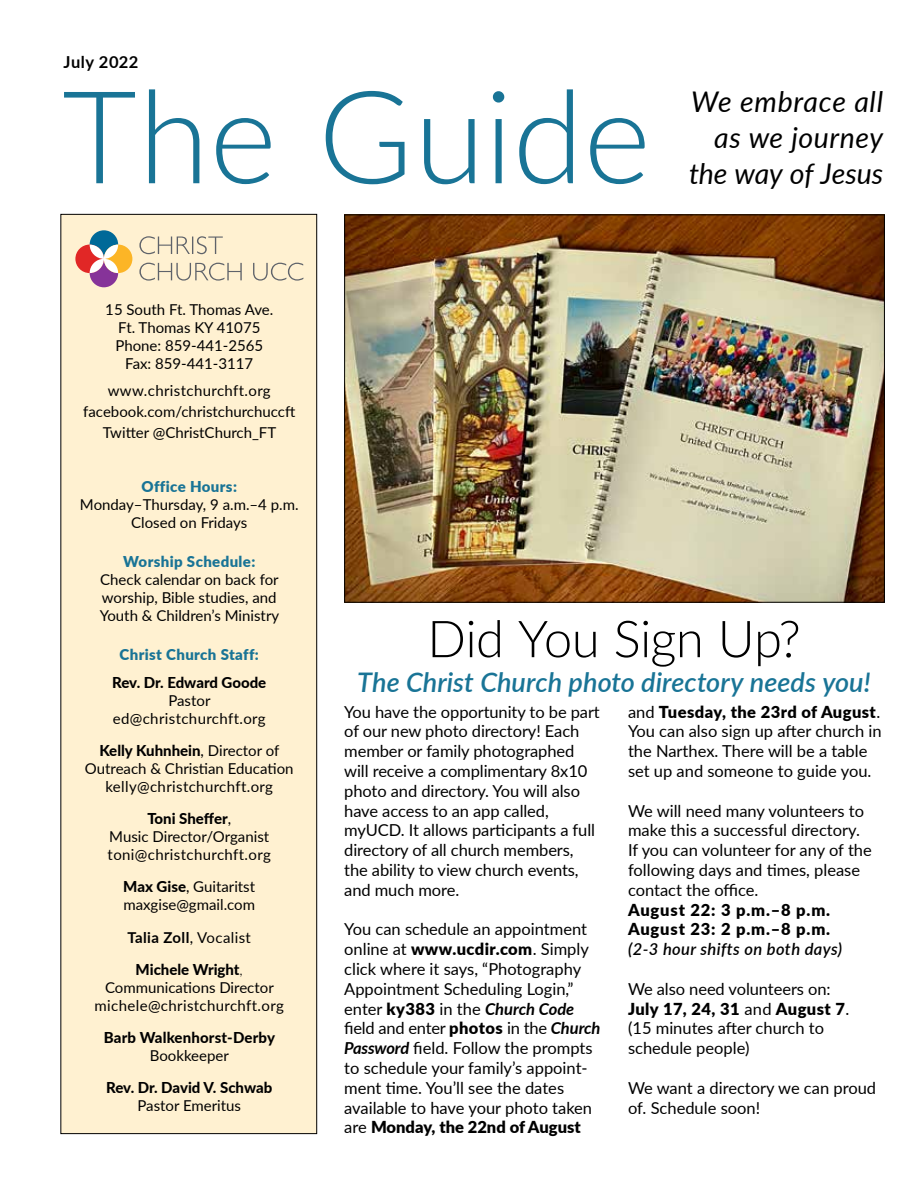
<style>
.page{position:relative;width:918px;height:1188px;background:#fff}
.page>*{position:absolute;margin:0;border:0;box-sizing:border-box;transform-origin:0 0}
.t1{font:300 129px "Lato";color:#197496}
.t2{font:300 51px "Lato";letter-spacing:-.015em;color:#000}
.t3{font:italic 28.5px/36px "Lato";letter-spacing:.015em;color:#000;text-align:right}
.t4{font:italic 600 27px "Lato";letter-spacing:.005em;color:#197496}
.t5{font:16.5px/19.8px "Lato";letter-spacing:-.005em;color:#000}
.t6{font:900 16.5px/19.8px "Lato";letter-spacing:.05em;color:#000}
.t7{font:italic 600 16.5px "Lato";letter-spacing:.025em;color:#000}
.t8{font:700 16.5px "Lato";letter-spacing:.03em;color:#000}
.t9{font:15px/18px "Lato";color:#000;text-align:center}
.t10{font:800 15px/32.1px "Lato";color:#000;text-align:center}
.t11{font:900 15px "Lato";letter-spacing:.025em;color:#197496}
.t12{font:15px/18px "Lato";letter-spacing:.025em;color:#000;text-align:center}
.s1{font-weight:800}
.s2{font-weight:700}
.s3{font-weight:400}
.s4{font-weight:300}
.s5{font-weight:900}
.s6{font-weight:700;font-style:italic}
</style>
<div class="page">
<img style="left:344px;top:214px;width:541px;height:389px">
<div style="left:61px;top:214px;width:256px;height:920px;background:#fff1d1"></div>
<div style="left:90px;top:230px;width:28px;height:29px;background:#006998;border-radius:50%"></div>
<div style="left:90px;top:259px;width:28px;height:28px;background:#863399;border-radius:50%"></div>
<div style="left:104px;top:245px;width:28px;height:28px;background:#fcb526;border-radius:50%"></div>
<div style="left:75px;top:245px;width:29px;height:28px;background:#e12726;border-radius:50%"></div>
<svg style="left:90px;top:245px;width:28px;height:28px"></svg>
<svg style="left:139px;top:263px;width:164px;height:18px"></svg>
<svg style="left:139px;top:236px;width:84px;height:18px"></svg>
<p class="t8" style="left:63px;top:50px;width:77px">July 2022</p>
<h1 class="t1" style="left:62px;top:47px;width:590px">The Guide</h1>
<h3 class="t3" style="left:689px;top:82px;width:196px">We embrace all as we journey the way of Jesus</h3>
<p class="t9" style="left:105px;top:300px;width:170px">15 South Ft. Thomas Ave.<br>Ft. Thomas KY 41075<br>Phone: 859-441-2565<br>Fax: 859-441-3117</p>
<p class="t9" style="left:83px;top:380px;width:213px;line-height:21px">www.christchurchft.org facebook.com/christchurchuccft<br>Twitter @ChristChurch_FT</p>
<p class="t11" style="left:142px;top:475px;width:97px">Office Hours:</p>
<p class="t9" style="left:80px;top:495px;width:220px">Monday–Thursday, 9 a.m.–4 p.m.<br>Closed on Fridays</p>
<p class="t11" style="left:123px;top:550px;width:134px">Worship Schedule:</p>
<p class="t9" style="left:100px;top:570px;width:181px;text-align:left">Check calendar on back for worship, Bible studies, and<br>Youth &amp; Children’s Ministry</p>
<p class="t11" style="left:120px;top:643px;width:141px">Christ Church Staff:</p>
<p class="t10" style="left:112px;top:666px;width:156px">Rev. Dr. Edward Goode</p>
<p class="t12" style="left:113px;top:691px;width:154px">Pastor ed@christchurchft.org</p>
<p class="t9" style="left:85px;top:741px;width:210px"><span class="s1">Kelly Kuhnhein</span>, Director of<br>Outreach &amp; Christian Education kelly@christchurchft.org</p>
<p class="t9" style="left:108px;top:809px;width:165px"><span class="s1">Toni Sheffer</span>,<br>Music Director/Organist toni@christchurchft.org</p>
<p class="t9" style="left:123px;top:877px;width:133px;text-align:left"><span class="s1">Max Gise</span>, Guitaritst maxgise@gmail.com</p>
<p class="t10" style="left:127px;top:920px;width:125px"><span class="s2">Talia Zoll</span><span class="s3">, Vocalist<br></span>Michele Wright<span class="s4">,</span></p>
<p class="t9" style="left:95px;top:977px;width:191px">Communications Director michele@christchurchft.org</p>
<p class="t10" style="left:104px;top:1020px;width:173px">Barb Walkenhorst-Derby</p>
<p class="t9" style="left:150px;top:1046px;width:81px">Bookkeeper</p>
<p class="t10" style="left:106px;top:1070px;width:168px">Rev. Dr. David V. Schwab</p>
<p class="t9" style="left:137px;top:1096px;width:105px">Pastor Emeritus</p>
<h2 class="t2" style="left:427px;top:603px;width:375px">Did You Sign Up?</h2>
<h3 class="t4" style="left:357px;top:662px;width:515px">The Christ Church photo directory needs you!</h3>
<p class="t5" style="left:344px;top:701px;width:257px">You have the opportunity to be part of our new photo directory! Each member or family photographed will receive a complimentary 8x10 photo and directory. You will also have access to an app called, myUCD. It allows participants a full directory of all church members, the ability to view church events, and much more.</p>
<p class="t5" style="left:344px;top:919px;width:258px">You can schedule an appointment online at <span class="s5">www.ucdir.com</span>. Simply click where it says, “Photography<br>Appointment Scheduling Login,” enter <span class="s5">ky383</span> in the <span class="s6">Church Code </span>field and enter <span class="s5">photos</span> in the <span class="s6">Church<br>Password</span> field. Follow the prompts to schedule your family’s appoint&shy;ment time. You’ll see the dates available to have your photo taken are <span class="s5">Monday, the 22nd of August</span></p>
<p class="t5" style="left:628px;top:701px;width:255px">and <span class="s5">Tuesday, the 23rd of August</span>.<br>You can also sign up after church in the Narthex. There will be a table set up and someone to guide you.</p>
<p class="t5" style="left:628px;top:800px;width:245px">We will need many volunteers to make this a successful directory.<br>If you can volunteer for any of the following days and times, please contact the office.</p>
<p class="t6" style="left:628px;top:899px;width:204px">August 22: 3 p.m.–8 p.m.<br>August 23: 2 p.m.–8 p.m.</p>
<p class="t7" style="left:628px;top:937px;width:216px">(2-3 hour shifts on both days)</p>
<p class="t5" style="left:628px;top:978px;width:223px">We also need volunteers on:<br><span class="s5">July 17, 24, 31</span> and <span class="s5">August 7</span>. (15 minutes after church to schedule people)</p>
<p class="t5" style="left:628px;top:1077px;width:250px">We want a directory we can proud of. Schedule soon!</p>
</div>
